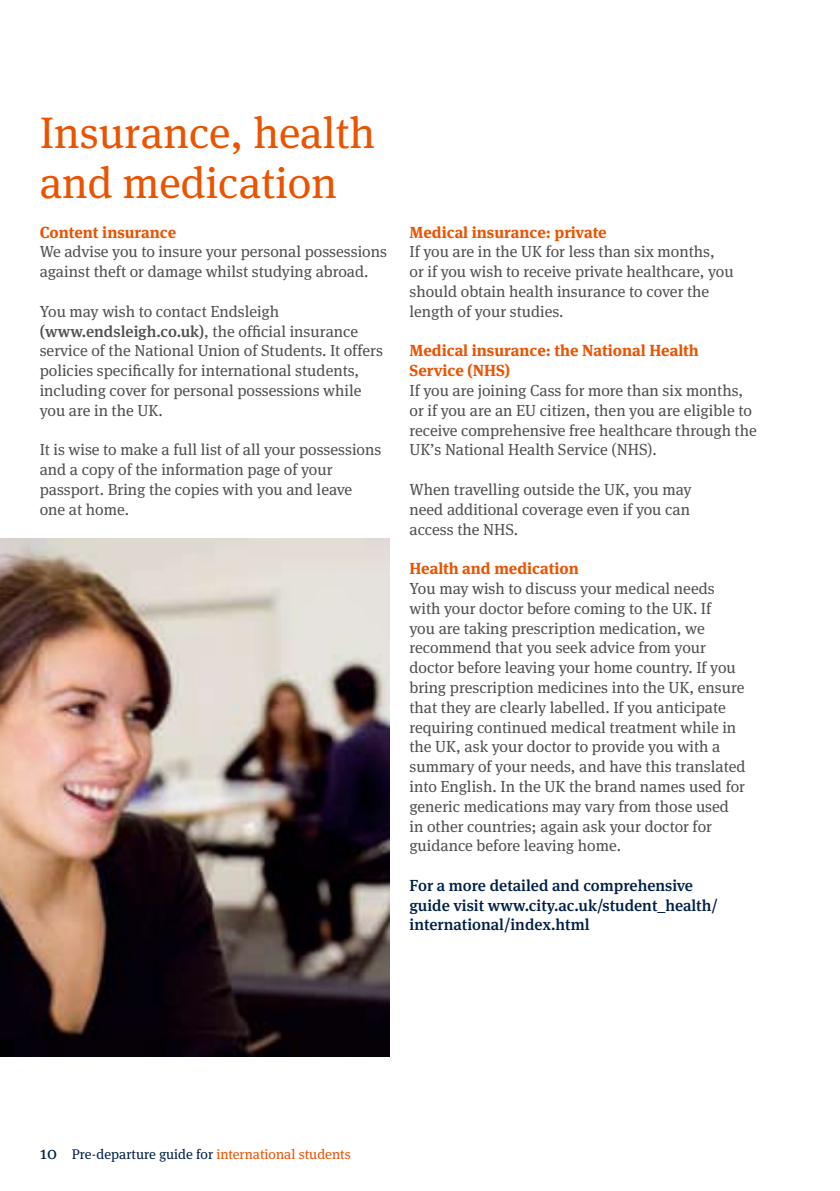
<style>
.page{position:relative;width:840px;height:1191px;background:#fff}
.page>*{position:absolute;margin:0;border:0;box-sizing:border-box;transform-origin:0 0}
.t1{font:44px/50px "Meta Serif";color:#ea5300}
.t2{font:16px/19.8px "Meta Serif";color:#504f53}
.t3{font:700 16px/19.8px "Meta Serif";color:#ea5300}
.t4{font:500 16px/19.8px "Meta Serif";color:#001f46}
.t5{font:14px "Meta Serif";color:#001f46}
.s1{font-weight:500}
.s2{font-size:18px}
.s3{color:#ea5300}
</style>
<div class="page">
<img style="left:0;top:539px;width:389px;height:517px">
<h1 class="t1" style="left:40px;top:104px;width:337px">Insurance, health and medication</h1>
<p class="t3" style="left:40px;top:220px;width:138px">Content insurance</p>
<p class="t2" style="left:40px;top:240px;width:348px">We advise you to insure your personal possessions against theft or damage whilst studying abroad.</p>
<p class="t2" style="left:40px;top:300px;width:344px">You may wish to contact Endsleigh <span class="s1">(www.endsleigh.co.uk)</span>, the official insurance service of the National Union of Students. It offers policies specifically for international students, including cover for personal possessions while you are in the UK.</p>
<p class="t2" style="left:40px;top:438px;width:343px">It is wise to make a full list of all your possessions and a copy of the information page of your passport. Bring the copies with you and leave one at home.</p>
<p class="t3" style="left:409px;top:220px;width:199px">Medical insurance: private</p>
<p class="t2" style="left:409px;top:240px;width:325px">If you are in the UK for less than six months,<br>or if you wish to receive private healthcare, you should obtain health insurance to cover the length of your studies.</p>
<p class="t3" style="left:409px;top:339px;width:290px">Medical insurance: the National Health<br>Service (NHS)</p>
<p class="t2" style="left:409px;top:379px;width:348px">If you are joining Cass for more than six months, or if you are an EU citizen, then you are eligible to receive comprehensive free healthcare through the UK’s National Health Service (NHS).</p>
<p class="t2" style="left:409px;top:478px;width:283px;text-align:justify">When travelling outside the UK, you may need additional coverage even if you can access the NHS.</p>
<p class="t3" style="left:409px;top:557px;width:171px">Health and medication</p>
<p class="t2" style="left:409px;top:577px;width:337px">You may wish to discuss your medical needs with your doctor before coming to the UK. If<br>you are taking prescription medication, we recommend that you seek advice from your doctor before leaving your home country. If you bring prescription medicines into the UK, ensure that they are clearly labelled. If you anticipate requiring continued medical treatment while in the UK, ask your doctor to provide you with a summary of your needs, and have this translated into English. In the UK the brand names used for generic medications may vary from those used in other countries; again ask your doctor for guidance before leaving home.</p>
<p class="t4" style="left:409px;top:873px;width:310px">For a more detailed and comprehensive guide visit www.city.ac.uk/student_health/ international/index.html</p>
<p class="t5" style="left:40px;top:1142px;width:312px"><span class="s2">10</span> Pre-departure guide for <span class="s3">international students</span></p>
</div>
